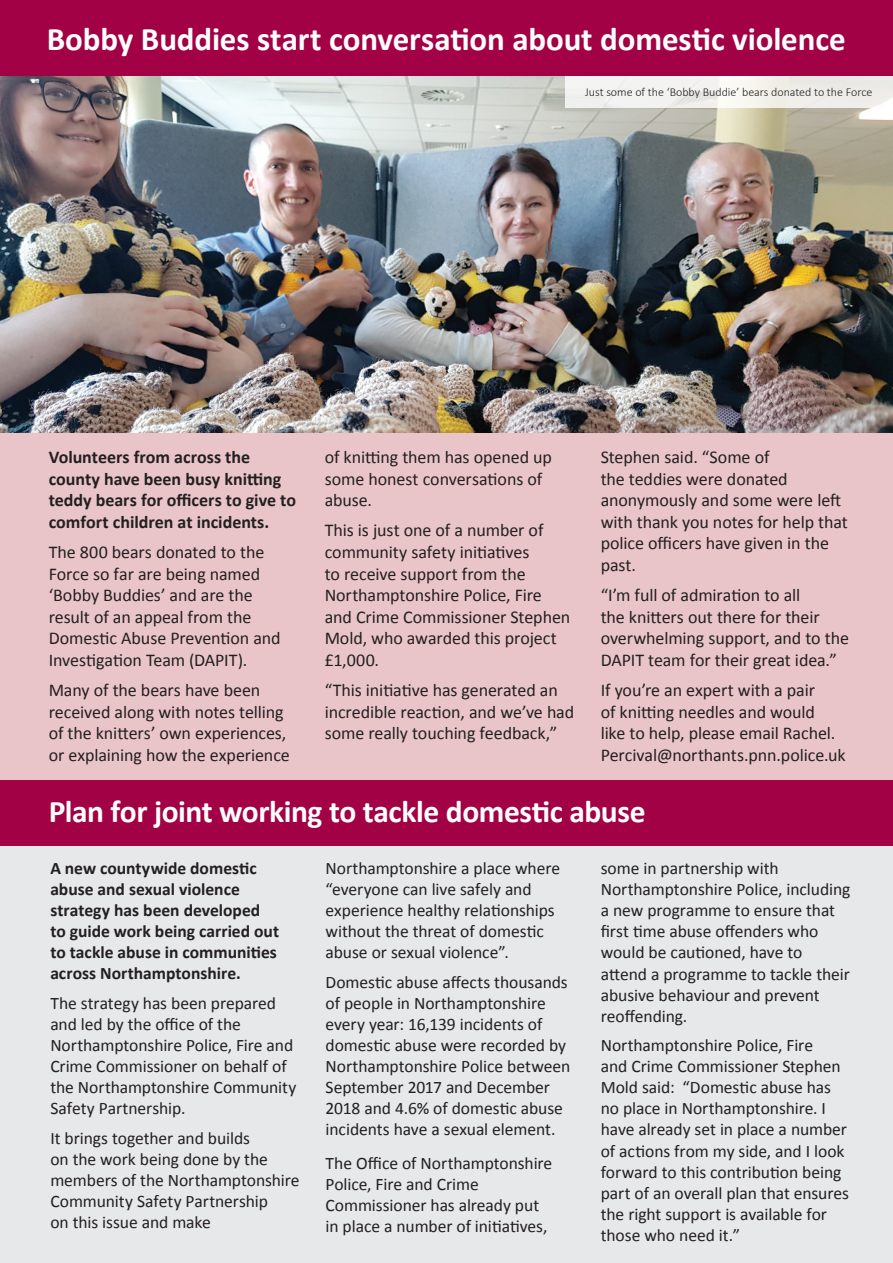
<style>
.page{position:relative;width:893px;height:1263px;background:#fff}
.page>*{position:absolute;margin:0;border:0;box-sizing:border-box;transform-origin:0 0}
.t1{font:700 33px "Calibri";letter-spacing:-.005em;color:#fff}
.t2{font:700 31.5px "Calibri";letter-spacing:-.015em;color:#fff}
.t3{font:18px/21.6px "Calibri";letter-spacing:-.005em;color:#231f20}
.t4{font:700 18px/21.6px "Calibri";color:#231f20}
.t5{font:17.55px/21px "Calibri";letter-spacing:-.005em;color:#231f20}
.t6{font:700 17.55px/21px "Calibri";color:#231f20}
.t7{font:300 12px "Calibri";color:#231f20}
</style>
<div class="page">
<div style="left:0;top:823px;width:893px;height:440px;background:#e6e7e9"></div>
<div style="left:0;top:0;width:893px;height:77px;background:#a30146"></div>
<img style="left:0;top:77px;width:893px;height:357px">
<div style="left:0;top:434px;width:893px;height:388px;background:#e9c5c9"></div>
<div style="left:566px;top:77px;width:327px;height:31px;background:#f1f0ed"></div>
<div style="left:0;top:780px;width:893px;height:66px;background:#a30146"></div>
<h1 class="t1" style="left:47px;top:18px;width:800px">Bobby Buddies start conversation about domestic violence</h1>
<p class="t7" style="left:585px;top:85px;width:289px">Just some of the ‘Bobby Buddie’ bears donated to the Force</p>
<p class="t4" style="left:49px;top:446px;width:249px">Volunteers from across the county have been busy knitting teddy bears for officers to give to comfort children at incidents.</p>
<p class="t3" style="left:49px;top:541px;width:234px">The 800 bears donated to the<br>Force so far are being named ‘Bobby Buddies’ and are the result of an appeal from the<br>Domestic Abuse Prevention and<br>Investigation Team (DAPIT).</p>
<p class="t3" style="left:49px;top:679px;width:243px">Many of the bears have been received along with notes telling of the knitters’ own experiences, or explaining how the experience</p>
<p class="t3" style="left:325px;top:446px;width:229px">of knitting them has opened up some honest conversations of abuse.</p>
<p class="t3" style="left:325px;top:520px;width:247px">This is just one of a number of community safety initiatives<br>to receive support from the<br>Northamptonshire Police, Fire and Crime Commissioner Stephen<br>Mold, who awarded this project £1,000.</p>
<p class="t3" style="left:325px;top:679px;width:251px">“This initiative has generated an incredible reaction, and we’ve had some really touching feedback,”</p>
<p class="t3" style="left:601px;top:446px;width:249px">Stephen said. “Some of<br>the teddies were donated anonymously and some were left with thank you notes for help that police officers have given in the past.</p>
<p class="t3" style="left:601px;top:584px;width:250px">“I’m full of admiration to all<br>the knitters out there for their overwhelming support, and to the<br>DAPIT team for their great idea.”</p>
<p class="t3" style="left:601px;top:679px;width:247px">If you’re an expert with a pair<br>of knitting needles and would<br>like to help, please email Rachel.<br>Percival@northants.pnn.police.uk</p>
<h2 class="t2" style="left:49px;top:791px;width:598px">Plan for joint working to tackle domestic abuse</h2>
<p class="t6" style="left:50px;top:858px;width:230px">A new countywide domestic abuse and sexual violence strategy has been developed to guide work being carried out to tackle abuse in communities across Northamptonshire.</p>
<p class="t5" style="left:50px;top:993px;width:248px">The strategy has been prepared and led by the office of the<br>Northamptonshire Police, Fire and<br>Crime Commissioner on behalf of the Northamptonshire Community<br>Safety Partnership.</p>
<p class="t5" style="left:50px;top:1128px;width:251px">It brings together and builds<br>on the work being done by the members of the Northamptonshire<br>Community Safety Partnership<br>on this issue and make</p>
<p class="t5" style="left:326px;top:858px;width:236px">Northamptonshire a place where “everyone can live safely and experience healthy relationships without the threat of domestic abuse or sexual violence”.</p>
<p class="t5" style="left:326px;top:972px;width:246px">Domestic abuse affects thousands of people in Northamptonshire every year: 16,139 incidents of domestic abuse were recorded by<br>Northamptonshire Police between<br>September 2017 and December<br>2018 and 4.6% of domestic abuse incidents have a sexual element.</p>
<p class="t5" style="left:326px;top:1153px;width:228px">The Office of Northamptonshire<br>Police, Fire and Crime<br>Commissioner has already put in place a number of initiatives,</p>
<p class="t5" style="left:601px;top:858px;width:251px">some in partnership with<br>Northamptonshire Police, including a new programme to ensure that first time abuse offenders who would be cautioned, have to attend a programme to tackle their abusive behaviour and prevent reoffending.</p>
<p class="t5" style="left:601px;top:1035px;width:250px">Northamptonshire Police, Fire<br>and Crime Commissioner Stephen<br>Mold said: “Domestic abuse has no place in Northamptonshire. I have already set in place a number of actions from my side, and I look forward to this contribution being part of an overall plan that ensures the right support is available for those who need it.”</p>
</div>
